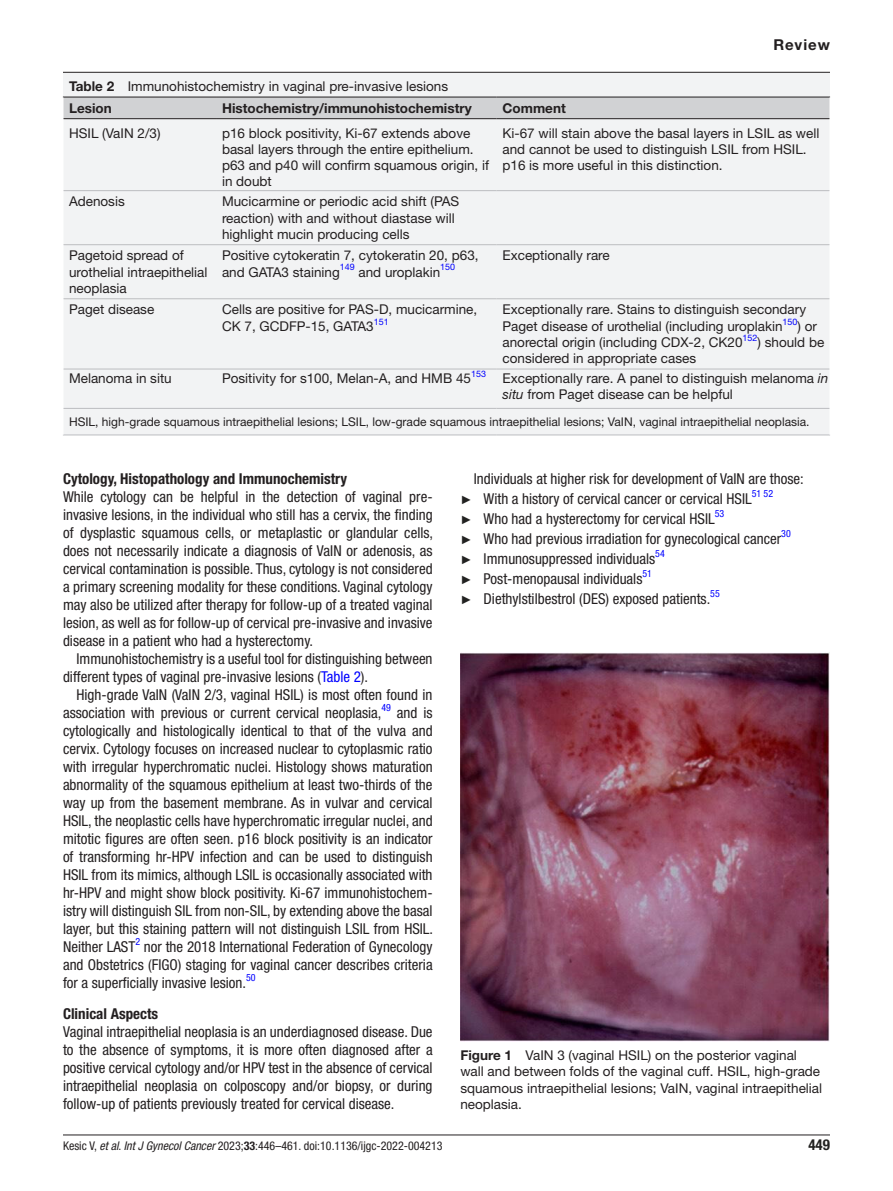
<style>
.page{position:relative;width:893px;height:1191px;background:#fff}
.page>*{position:absolute;margin:0;border:0;box-sizing:border-box;transform-origin:0 0}
.t1{font:condensed 15px/18px "Helvetica Neue LT Std";color:#231f20;text-align:justify}
.t2{font:700 condensed 15px "Helvetica Neue LT Std";color:#231f20}
.t3{font:700 15px "Helvetica Neue LT Std";letter-spacing:.065em;color:#231f20}
.t4{font:700 condensed 15px "Helvetica Neue LT Std";color:#222221}
.t5{font:13.5px/16.2px "Helvetica Neue LT Std";color:#231f20}
.t6{font:700 13.5px "Helvetica Neue LT Std";color:#231f20}
.t7{font:12px "Helvetica Neue LT Std";color:#231f20}
.t8{font:condensed 12px "Helvetica Neue LT Std";color:#231f20}
.t9{font:condensed 9.9px "Helvetica Neue LT Std";color:#00f}
.t10{font:9px "Helvetica Neue LT Std";color:#00f}
.s1{font-weight:700}
.s2{font-style:italic}
.s3{color:#00f}
.s4{font-family:"Arial";font-stretch:normal;font-size:12px;color:#222221}
</style>
<div class="page">
<hr style="left:63px;top:1134px;width:767px;height:1px;background:#231f20">
<img style="left:460px;top:652px;width:370px;height:389px">
<div style="left:63px;top:73px;width:767px;height:362px;background:#f2f3f4"></div>
<hr style="left:63px;top:72px;width:767px;height:1px;background:#231f20">
<hr style="left:63px;top:190px;width:153px;height:1px;background:#bcbdc0">
<hr style="left:216px;top:190px;width:280px;height:1px;background:#bcbdc0">
<hr style="left:496px;top:190px;width:334px;height:1px;background:#bcbdc0">
<hr style="left:63px;top:244px;width:153px;height:1px;background:#bcbdc0">
<hr style="left:216px;top:244px;width:280px;height:1px;background:#bcbdc0">
<hr style="left:496px;top:244px;width:334px;height:1px;background:#bcbdc0">
<hr style="left:63px;top:298px;width:153px;height:1px;background:#bcbdc0">
<hr style="left:216px;top:298px;width:280px;height:1px;background:#bcbdc0">
<hr style="left:496px;top:298px;width:334px;height:1px;background:#bcbdc0">
<hr style="left:63px;top:369px;width:153px;height:1px;background:#bcbdc0">
<hr style="left:216px;top:369px;width:280px;height:1px;background:#bcbdc0">
<hr style="left:216px;top:408px;width:280px;height:1px;background:#bcbdc0">
<hr style="left:496px;top:369px;width:334px;height:1px;background:#bcbdc0">
<hr style="left:63px;top:408px;width:153px;height:1px;background:#bcbdc0">
<hr style="left:496px;top:408px;width:334px;height:1px;background:#bcbdc0">
<hr style="left:63px;top:435px;width:153px;height:1px;background:#bcbdc0">
<hr style="left:216px;top:435px;width:280px;height:1px;background:#bcbdc0">
<hr style="left:496px;top:435px;width:334px;height:1px;background:#bcbdc0">
<hr style="left:63px;top:119px;width:1px;height:72px;background:#fff">
<hr style="left:63px;top:191px;width:1px;height:54px;background:#fff">
<hr style="left:63px;top:245px;width:1px;height:54px;background:#fff">
<hr style="left:63px;top:299px;width:1px;height:70px;background:#fff">
<hr style="left:63px;top:369px;width:1px;height:39px;background:#fff">
<svg style="left:63px;top:97px;width:767px;height:22px;background:#c6c7c9"></svg>
<p class="t5" style="left:69px;top:75px;width:381px;line-height:22px"><span class="s1">Table 2</span> Immunohistochemistry in vaginal pre-invasive lesions<br><span class="s1">Lesion</span></p>
<p class="t6" style="left:222px;top:99px;width:251px">Histochemistry/immunohistochemistry</p>
<p class="t6" style="left:502px;top:99px;width:65px">Comment</p>
<p class="t3" style="left:773px;top:35px;width:58px">Review</p>
<p class="t5" style="left:69px;top:124px;width:93px">HSIL (VaIN 2/3)</p>
<p class="t5" style="left:222px;top:124px;width:269px">p16 block positivity, Ki-67 extends above basal layers through the entire epithelium. p63 and p40 will confirm squamous origin, if in doubt</p>
<p class="t5" style="left:502px;top:124px;width:318px">Ki-67 will stain above the basal layers in LSIL as well and cannot be used to distinguish LSIL from HSIL. p16 is more useful in this distinction.</p>
<p class="t5" style="left:69px;top:193px;width:57px">Adenosis</p>
<p class="t5" style="left:222px;top:193px;width:239px">Mucicarmine or periodic acid shift (PAS reaction) with and without diastase will highlight mucin producing cells</p>
<p class="t5" style="left:69px;top:247px;width:140px">Pagetoid spread of urothelial intraepithelial neoplasia</p>
<p class="t5" style="left:222px;top:247px;width:258px">Positive cytokeratin 7, cytokeratin 20, p63, and GATA3 staining<sup>149</sup> and uroplakin<sup>150</sup></p>
<p class="t5" style="left:502px;top:247px;width:109px">Exceptionally rare</p>
<p class="t5" style="left:69px;top:301px;width:87px">Paget disease</p>
<p class="t5" style="left:222px;top:301px;width:257px">Cells are positive for PAS-D, mucicarmine,<br>CK 7, GCDFP-15, GATA3</p>
<p class="t5" style="left:502px;top:301px;width:323px">Exceptionally rare. Stains to distinguish secondary Paget disease of urothelial (including uroplakin<sup>150</sup>) or anorectal origin (including CDX-2, CK20<sup>152</sup>) should be considered in appropriate cases</p>
<p class="t10" style="left:374px;top:316px;width:16px">151</p>
<p class="t5" style="left:69px;top:370px;width:104px">Melanoma in situ</p>
<p class="t5" style="left:502px;top:370px;width:327px;text-indent:-281px">Positivity for s100, Melan-A, and HMB 45<sup>153</sup> Exceptionally rare. A panel to distinguish melanoma <span class="s2">in situ</span> from Paget disease can be helpful</p>
<p class="t7" style="left:69px;top:414px;width:742px">HSIL, high-grade squamous intraepithelial lesions; LSIL, low-grade squamous intraepithelial lesions; VaIN, vaginal intraepithelial neoplasia.</p>
<p class="t2" style="left:63px;top:469px;width:286px">Cytology, Histopathology and Immunochemistry</p>
<p class="t1" style="left:63px;top:487px;width:372px">While cytology can be helpful in the detection of vaginal pre&shy;invasive lesions, in the individual who still has a cervix, the finding of dysplastic squamous cells, or metaplastic or glandular cells, does not necessarily indicate a diagnosis of VaIN or adenosis, as cervical contamination is possible. Thus, cytology is not considered a primary screening modality for these conditions. Vaginal cytology may also be utilized after therapy for follow-up of a treated vaginal lesion, as well as for follow-up of cervical pre-invasive and invasive disease in a patient who had a hysterectomy.</p>
<p class="t1" style="left:63px;top:649px;width:371px;text-indent:14px">Immunohistochemistry is a useful tool for distinguishing between different types of vaginal pre-invasive lesions (<span class="s3">Table 2</span>).</p>
<p class="t1" style="left:63px;top:685px;width:371px;text-indent:14px">High-grade VaIN (VaIN 2/3, vaginal HSIL) is most often found in association with previous or current cervical neoplasia,</p>
<p class="t9" style="left:381px;top:702px;width:11px">49</p>
<p class="t1" style="left:63px;top:703px;width:372px;text-indent:334px">and is cytologically and histologically identical to that of the vulva and cervix. Cytology focuses on increased nuclear to cytoplasmic ratio with irregular hyperchromatic nuclei. Histology shows maturation abnormality of the squamous epithelium at least two-thirds of the way up from the basement membrane. As in vulvar and cervical HSIL, the neoplastic cells have hyperchromatic irregular nuclei, and mitotic figures are often seen. p16 block positivity is an indicator of transforming hr-HPV infection and can be used to distinguish HSIL from its mimics, although LSIL is occasionally associated with hr-HPV and might show block positivity. Ki-67 immunohistochem&shy;istry will distinguish SIL from non-SIL, by extending above the basal layer, but this staining pattern will not distinguish LSIL from HSIL.<br>Neither LAST</p>
<p class="t9" style="left:135px;top:936px;width:6px">2</p>
<p class="t1" style="left:63px;top:937px;width:371px;text-indent:81px">nor the 2018 International Federation of Gynecology and Obstetrics (FIGO) staging for vaginal cancer describes criteria for a superficially invasive lesion.</p>
<p class="t9" style="left:246px;top:972px;width:11px">50</p>
<p class="t2" style="left:63px;top:1005px;width:97px">Clinical Aspects</p>
<p class="t1" style="left:63px;top:1023px;width:371px">Vaginal intraepithelial neoplasia is an underdiagnosed disease. Due to the absence of symptoms, it is more often diagnosed after a positive cervical cytology and/or HPV test in the absence of cervical intraepithelial neoplasia on colposcopy and/or biopsy, or during follow-up of patients previously treated for cervical disease.</p>
<p class="t1" style="left:460px;top:468px;width:345px;line-height:20px;text-indent:14px">Individuals at higher risk for development of VaIN are those: <span class="s4">►</span> With a history of cervical cancer or cervical HSIL</p>
<p class="t9" style="left:752px;top:488px;width:23px">51 52</p>
<p class="t1" style="left:460px;top:509px;width:256px"><span class="s4">►</span> Who had a hysterectomy for cervical HSIL</p>
<p class="t9" style="left:715px;top:508px;width:11px">53</p>
<p class="t1" style="left:460px;top:529px;width:322px"><span class="s4">►</span> Who had previous irradiation for gynecological cancer</p>
<p class="t9" style="left:781px;top:528px;width:11px">30</p>
<p class="t1" style="left:460px;top:549px;width:196px"><span class="s4">►</span> Immunosuppressed individuals</p>
<p class="t9" style="left:655px;top:548px;width:11px">54</p>
<p class="t1" style="left:460px;top:569px;width:184px"><span class="s4">►</span> Post-menopausal individuals</p>
<p class="t9" style="left:642px;top:568px;width:11px">51</p>
<p class="t1" style="left:460px;top:589px;width:251px"><span class="s4">►</span> Diethylstilbestrol (DES) exposed patients.</p>
<p class="t9" style="left:710px;top:588px;width:11px">55</p>
<p class="t5" style="left:460px;top:1046px;width:363px"><span class="s1">Figure 1</span> VaIN 3 (vaginal HSIL) on the posterior vaginal wall and between folds of the vaginal cuff. HSIL, high-grade squamous intraepithelial lesions; VaIN, vaginal intraepithelial neoplasia.</p>
<p class="t8" style="left:63px;top:1138px;width:381px">Kesic V, <span class="s2">et al</span>. <span class="s2">Int J Gynecol Cancer</span> 2023;<span class="s1">33</span>:446–461. doi:10.1136/ijgc-2022-004213</p>
<p class="t4" style="left:808px;top:1135px;width:23px">449</p>
</div>
